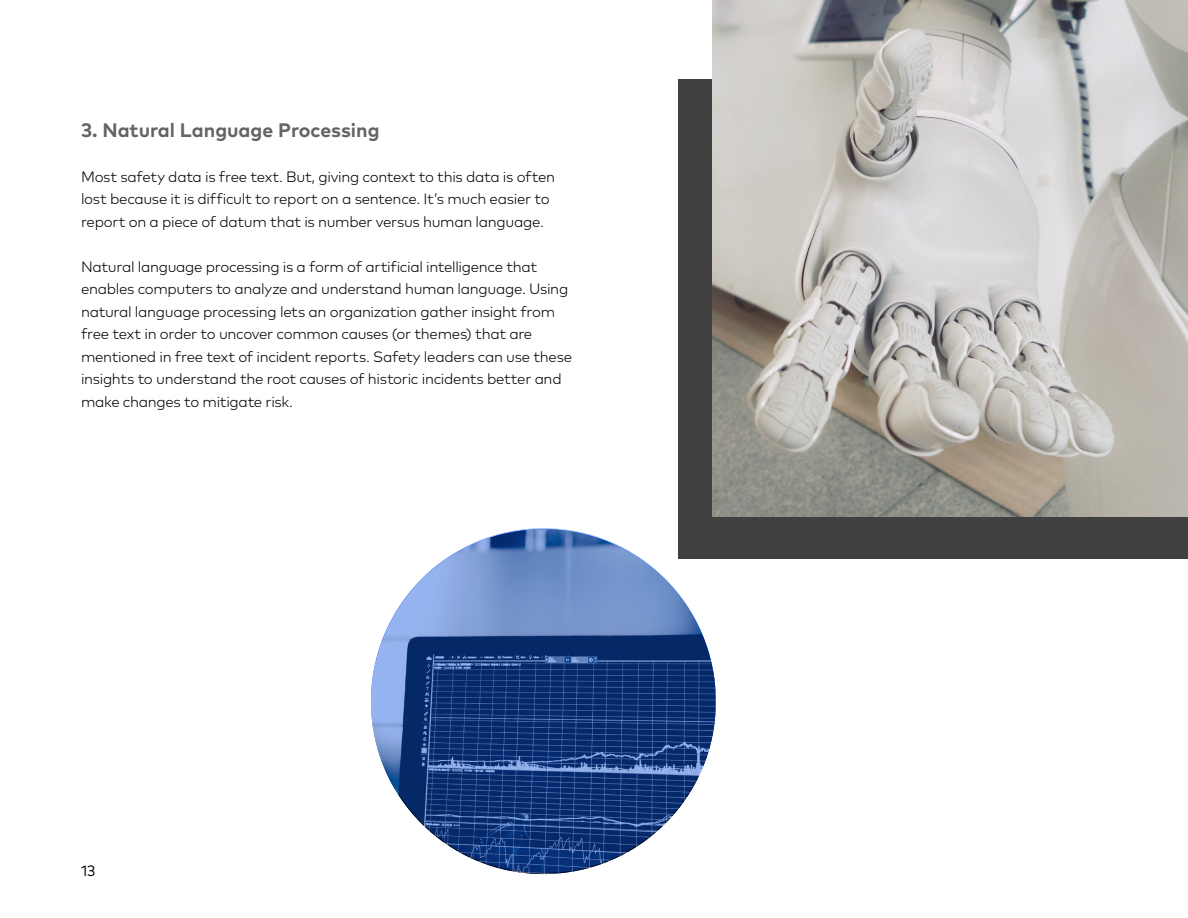
<style>
.page{position:relative;width:1188px;height:918px;background:#fff}
.page>*{position:absolute;margin:0;border:0;box-sizing:border-box;transform-origin:0 0}
.t1{font:700 19.5px "Mark OT";color:#636466}
.t2{font:300 15px/22.5px "Mark OT";letter-spacing:-.02em;color:#000}
.t3{font:15px "Mark OT";color:#000}
</style>
<div class="page">
<div style="left:679px;top:79px;width:509px;height:480px;background:#404041"></div>
<img style="left:713px;top:0;width:475px;height:516px">
<svg style="left:371px;top:528px;width:345px;height:345px;background:#335593"></svg>
<h1 class="t1" style="left:81px;top:117px;width:300px">3. Natural Language Processing</h1>
<p class="t2" style="left:81px;top:165px;width:476px">Most safety data is free text. But, giving context to this data is often lost because it is difficult to report on a sentence. It’s much easier to report on a piece of datum that is number versus human language.</p>
<p class="t2" style="left:81px;top:255px;width:493px">Natural language processing is a form of artificial intelligence that enables computers to analyze and understand human language. Using natural language processing lets an organization gather insight from free text in order to uncover common causes (or themes) that are mentioned in free text of incident reports. Safety leaders can use these insights to understand the root causes of historic incidents better and make changes to mitigate risk.</p>
<p class="t3" style="left:81px;top:861px;width:16px">13</p>
</div>
